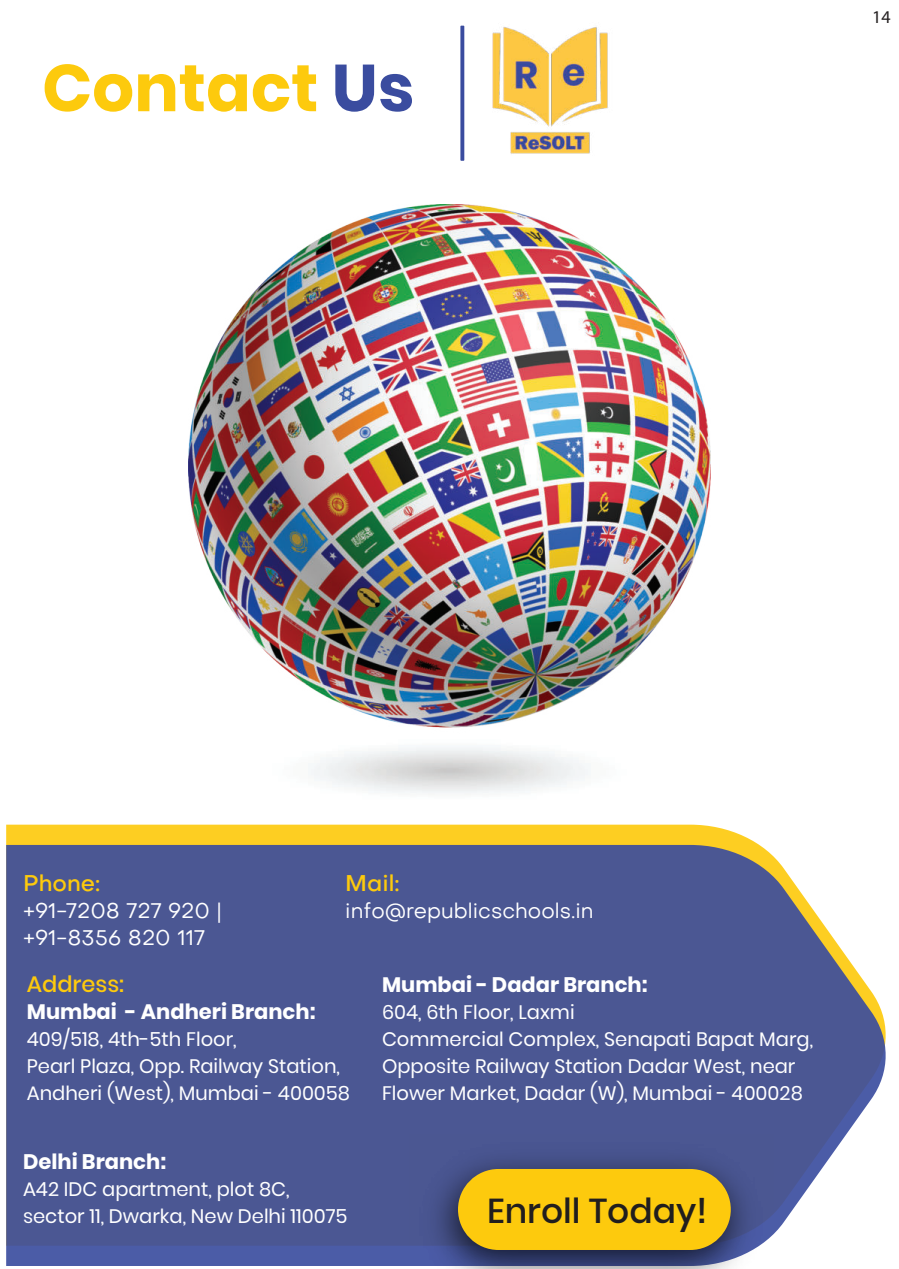
<style>
.page{position:relative;width:899px;height:1269px;background:#fff}
.page>*{position:absolute;margin:0;border:0;box-sizing:border-box;transform-origin:0 0}
.t1{font:700 66px "Poppins";color:#fdca0d}
.t2{font:500 34.5px "Poppins";color:#211e1e}
.t3{font:500 22.5px "Objective";color:#fdca0d}
.t4{font:500 22.5px "Poppins";color:#fdca0d}
.t5{font:21px/27px "Objective";color:#fff}
.t6{font:700 21px "Poppins";color:#fff}
.t7{font:19.5px/27px "Poppins";color:#fff}
.t8{font:18px "Myriad Pro";color:#231f20}
.s1{color:#3a4c9f}
</style>
<div class="page">
<img style="left:492px;top:27px;width:116px;height:127px">
<svg style="left:460px;top:26px;width:4px;height:135px"></svg>
<svg style="left:6px;top:825px;width:754px;height:20px;background:#fccf28"></svg>
<svg style="left:6px;top:845px;width:880px;height:421px;background:#576197"></svg>
<img style="left:188px;top:204px;width:523px;height:589px">
<img style="left:410px;top:1134px;width:363px;height:135px">
<div style="left:458px;top:1169px;width:273px;height:81px;background:#fdca0d;border-radius:40px"></div>
<h1 class="t1" style="left:42px;top:56px;width:374px">Contact <span class="s1">Us</span></h1>
<p class="t8" style="left:872px;top:7px;width:20px">14</p>
<p class="t3" style="left:23px;top:870px;width:79px">Phone:</p>
<p class="t5" style="left:23px;top:898px;width:200px">+91-7208 727 920 | +91-8356 820 117</p>
<p class="t3" style="left:345px;top:870px;width:56px">Mail:</p>
<p class="t5" style="left:345px;top:898px;width:250px">info@republicschools.in</p>
<p class="t4" style="left:27px;top:970px;width:99px">Address:</p>
<p class="t6" style="left:27px;top:1001px;width:290px">Mumbai - Andheri Branch:</p>
<p class="t7" style="left:27px;top:1025px;width:325px">409/518, 4th-5th Floor,<br>Pearl Plaza, Opp. Railway Station,<br>Andheri (West), Mumbai - 400058</p>
<p class="t6" style="left:23px;top:1151px;width:145px">Delhi Branch:</p>
<p class="t7" style="left:23px;top:1175px;width:326px">A42 IDC apartment, plot 8C, sector 11, Dwarka, New Delhi 110075</p>
<p class="t6" style="left:382px;top:974px;width:267px">Mumbai - Dadar Branch:</p>
<p class="t7" style="left:382px;top:998px;width:433px">604, 6th Floor, Laxmi<br>Commercial Complex, Senapati Bapat Marg, Opposite Railway Station Dadar West, near Flower Market, Dadar (W), Mumbai - 400028</p>
<h2 class="t2" style="left:487px;top:1189px;width:222px">Enroll Today!</h2>
</div>
